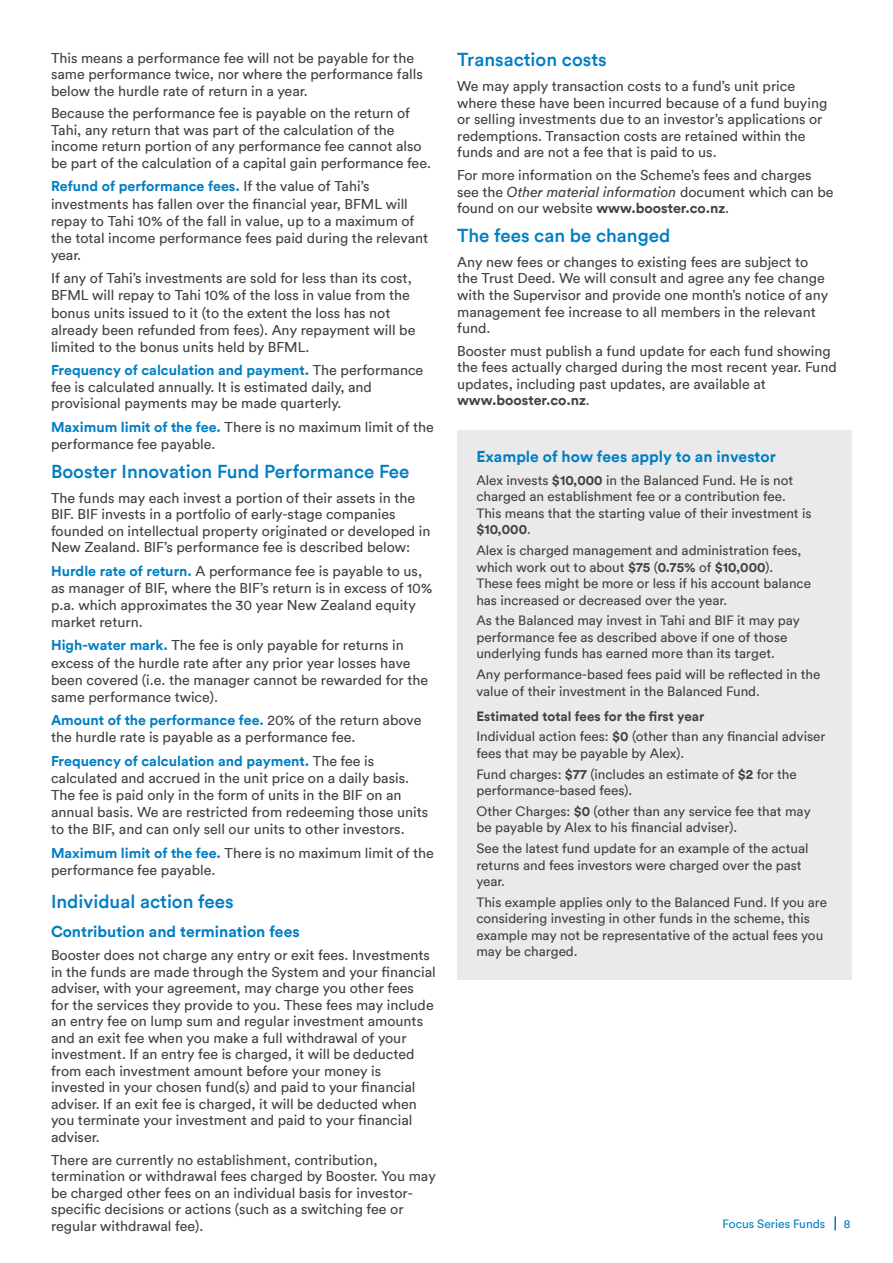
<style>
.page{position:relative;width:893px;height:1263px;background:#fff}
.page>*{position:absolute;margin:0;border:0;box-sizing:border-box;transform-origin:0 0}
.t1{font:500 18.75px "Circular TT";color:#007ec4}
.t2{font:700 15.75px "Circular TT";color:#007ec4}
.t3{font:14.25px/16.5px "Circular TT";color:#414042}
.t4{font:13.5px/16.5px "Circular TT";color:#414042}
.t5{font:12px "Circular TT";color:#007ec4}
.s1{font-weight:700;color:#007ec4}
.s2{font-style:italic}
.s3{font-weight:700}
</style>
<div class="page">
<svg style="left:834px;top:1216px;width:2px;height:14px"></svg>
<div style="left:457px;top:431px;width:395px;height:549px;background:#eaeaea"></div>
<p class="t3" style="left:51px;top:49px;width:373px">This means a performance fee will not be payable for the same performance twice, nor where the performance falls below the hurdle rate of return in a year.</p>
<p class="t3" style="left:51px;top:105px;width:382px">Because the performance fee is payable on the return of Tahi, any return that was part of the calculation of the income return portion of any performance fee cannot also be part of the calculation of a capital gain performance fee.</p>
<p class="t3" style="left:51px;top:178px;width:379px;line-height:17.1px"><span class="s1">Refund of performance fees.</span> If the value of Tahi’s investments has fallen over the financial year, BFML will repay to Tahi 10% of the fall in value, up to a maximum of the total income performance fees paid during the relevant year.</p>
<p class="t3" style="left:51px;top:270px;width:366px;line-height:17.1px">If any of Tahi’s investments are sold for less than its cost, BFML will repay to Tahi 10% of the loss in value from the bonus units issued to it (to the extent the loss has not already been refunded from fees). Any repayment will be limited to the bonus units held by BFML.</p>
<p class="t3" style="left:51px;top:362px;width:374px"><span class="s1">Frequency of calculation and payment.</span> The performance fee is calculated annually. It is estimated daily, and provisional payments may be made quarterly.</p>
<p class="t3" style="left:51px;top:418px;width:384px;line-height:17.1px"><span class="s1">Maximum limit of the fee.</span> There is no maximum limit of the performance fee payable.</p>
<h1 class="t1" style="left:51px;top:459px;width:360px">Booster Innovation Fund Performance Fee</h1>
<p class="t3" style="left:51px;top:489px;width:381px">The funds may each invest a portion of their assets in the BIF. BIF invests in a portfolio of early-stage companies founded on intellectual property originated or developed in New Zealand. BIF’s performance fee is described below:</p>
<p class="t3" style="left:51px;top:562px;width:383px;line-height:17.1px"><span class="s1">Hurdle rate of return.</span> A performance fee is payable to us, as manager of BIF, where the BIF’s return is in excess of 10% p.a. which approximates the 30 year New Zealand equity market return.</p>
<p class="t3" style="left:51px;top:637px;width:379px;line-height:17.1px"><span class="s1">High-water mark.</span> The fee is only payable for returns in excess of the hurdle rate after any prior year losses have been covered (i.e. the manager cannot be rewarded for the same performance twice).</p>
<p class="t3" style="left:51px;top:711px;width:372px;line-height:17.1px"><span class="s1">Amount of the performance fee.</span> 20% of the return above the hurdle rate is payable as a performance fee.</p>
<p class="t3" style="left:51px;top:752px;width:379px;line-height:17.1px"><span class="s1">Frequency of calculation and payment.</span> The fee is calculated and accrued in the unit price on a daily basis.<br>The fee is paid only in the form of units in the BIF on an annual basis. We are restricted from redeeming those units to the BIF, and can only sell our units to other investors.</p>
<p class="t3" style="left:51px;top:844px;width:384px;line-height:17.1px"><span class="s1">Maximum limit of the fee.</span> There is no maximum limit of the performance fee payable.</p>
<h1 class="t1" style="left:51px;top:889px;width:184px">Individual action fees</h1>
<p class="t2" style="left:51px;top:922px;width:250px">Contribution and termination fees</p>
<p class="t3" style="left:51px;top:947px;width:386px">Booster does not charge any entry or exit fees. Investments in the funds are made through the System and your financial adviser, with your agreement, may charge you other fees<br>for the services they provide to you. These fees may include an entry fee on lump sum and regular investment amounts and an exit fee when you make a full withdrawal of your investment. If an entry fee is charged, it will be deducted from each investment amount before your money is invested in your chosen fund(s) and paid to your financial adviser. If an exit fee is charged, it will be deducted when you terminate your investment and paid to your financial adviser.</p>
<p class="t3" style="left:51px;top:1151px;width:386px">There are currently no establishment, contribution, termination or withdrawal fees charged by Booster. You may be charged other fees on an individual basis for investor&shy;specific decisions or actions (such as a switching fee or regular withdrawal fee).</p>
<h1 class="t1" style="left:457px;top:48px;width:151px">Transaction costs</h1>
<p class="t3" style="left:457px;top:78px;width:372px">We may apply transaction costs to a fund’s unit price where these have been incurred because of a fund buying or selling investments due to an investor’s applications or redemptions. Transaction costs are retained within the funds and are not a fee that is paid to us.</p>
<p class="t3" style="left:457px;top:167px;width:378px">For more information on the Scheme’s fees and charges see the <span class="s2">Other material information</span> document which can be found on our website <span class="s3">www.booster.co.nz</span>.</p>
<h1 class="t1" style="left:457px;top:224px;width:215px">The fees can be changed</h1>
<p class="t3" style="left:457px;top:254px;width:373px">Any new fees or changes to existing fees are subject to the Trust Deed. We will consult and agree any fee change with the Supervisor and provide one month’s notice of any management fee increase to all members in the relevant fund.</p>
<p class="t3" style="left:457px;top:342px;width:381px">Booster must publish a fund update for each fund showing the fees actually charged during the most recent year. Fund updates, including past updates, are available at <span class="s3">www.booster.co.nz</span>.</p>
<p class="t2" style="left:476px;top:446px;width:301px">Example of how fees apply to an investor</p>
<p class="t4" style="left:476px;top:472px;width:337px">Alex invests <span class="s3">$10,000</span> in the Balanced Fund. He is not charged an establishment fee or a contribution fee.<br>This means that the starting value of their investment is <span class="s3">$10,000</span>.</p>
<p class="t4" style="left:476px;top:542px;width:336px">Alex is charged management and administration fees, which work out to about <span class="s3">$75</span> (<span class="s3">0.75%</span> of <span class="s3">$10,000</span>).<br>These fees might be more or less if his account balance has increased or decreased over the year.</p>
<p class="t4" style="left:476px;top:612px;width:325px">As the Balanced may invest in Tahi and BIF it may pay performance fee as described above if one of those underlying funds has earned more than its target.</p>
<p class="t4" style="left:476px;top:666px;width:346px">Any performance-based fees paid will be reflected in the value of their investment in the Balanced Fund.</p>
<p class="t4" style="left:476px;top:705px;width:351px;line-height:20.7px"><span class="s3">Estimated total fees for the first year<br></span>Individual action fees: <span class="s3">$0</span> (other than any financial adviser</p>
<p class="t4" style="left:476px;top:743px;width:322px;line-height:20.7px">fees that may be payable by Alex).<br>Fund charges: <span class="s3">$77</span> (includes an estimate of <span class="s3">$2</span> for the</p>
<p class="t4" style="left:476px;top:780px;width:336px;line-height:20.7px">performance-based fees).<br>Other Charges: <span class="s3">$0</span> (other than any service fee that may</p>
<p class="t4" style="left:476px;top:817px;width:334px;line-height:20.7px">be payable by Alex to his financial adviser).<br>See the latest fund update for an example of the actual</p>
<p class="t4" style="left:476px;top:856px;width:327px">returns and fees investors were charged over the past year.</p>
<p class="t4" style="left:476px;top:894px;width:352px">This example applies only to the Balanced Fund. If you are considering investing in other funds in the scheme, this example may not be representative of the actual fees you may be charged.</p>
<p class="t5" style="left:723px;top:1216px;width:104px">Focus Series Funds</p>
<p class="t5" style="left:844px;top:1216px;width:8px">8</p>
</div>
